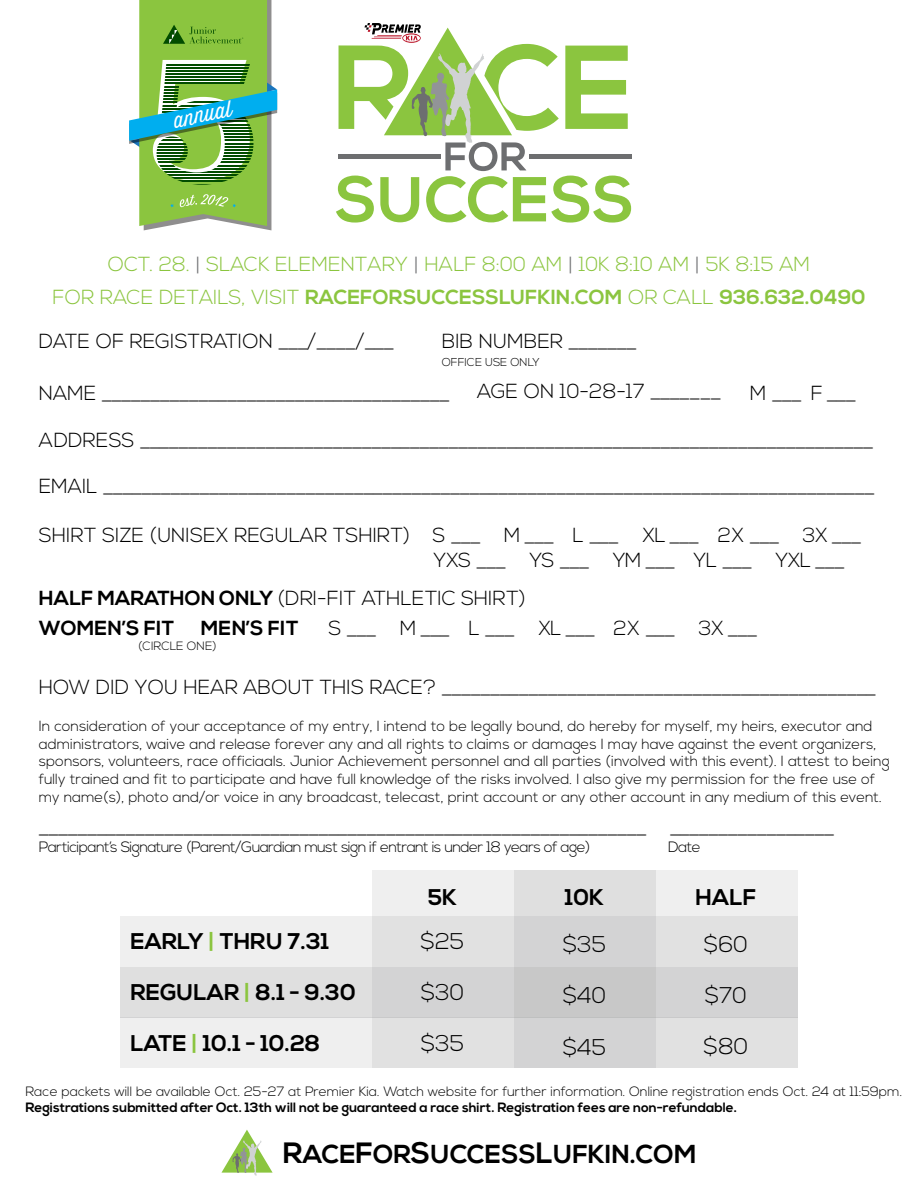
<style>
.page{position:relative;width:918px;height:1188px;background:#fff}
.page>*{position:absolute;margin:0;border:0;box-sizing:border-box;transform-origin:0 0}
.t1{font:700 25.95px "Nexa";color:#000}
.t2{font:700 22.65px "Nexa";color:#000}
.t3{font:300 22.65px "Nexa";color:#000}
.t4{font:300 22.05px "Thirsty Script";color:#fff}
.t5{font:300 20.4px/24.5px "Nexa";color:#000}
.t6{font:700 20.4px/44.2px "Nexa";color:#8bc53f}
.t7{font:300 20.4px "Nexa";color:#8bc53f}
.t8{font:700 20.4px "Nexa";letter-spacing:.01em;color:#000}
.t9{font:300 15px "Nexa";letter-spacing:-.04em;color:#000}
.t10{font:300 14.7px/17.7px "Nexa";color:#000}
.t11{font:300 13.5px "Nexa";color:#000}
.t12{font:700 13.5px "Nexa";color:#000}
.t13{font:300 12px "Nexa";color:#000}
.t14{font:300 11.4px "Nexa";color:#000}
.s1{color:#6d6e70}
.s2{font-weight:300}
.s3{font-weight:300;color:#000}
.s4{font-weight:700}
.s5{color:#8bc53f}
.s6{font-size:29.4px}
</style>
<div class="page">
<div style="left:372px;top:871px;width:141px;height:197px;background:#efefef"></div>
<div style="left:514px;top:871px;width:142px;height:197px;background:#dfdfdf"></div>
<div style="left:656px;top:871px;width:142px;height:197px;background:#efefef"></div>
<div style="left:120px;top:916px;width:678px;height:51px;background:linear-gradient(to right,#f0f0f0,#d6d6d7)"></div>
<div style="left:120px;top:967px;width:678px;height:51px;background:#d3d3d4"></div>
<div style="left:120px;top:1018px;width:678px;height:50px;background:linear-gradient(to right,#f0f0f0,#d6d6d7)"></div>
<svg style="left:222px;top:1130px;width:51px;height:46px"></svg>
<svg style="left:336px;top:23px;width:295px;height:200px"></svg>
<svg style="left:129px;top:0;width:148px;height:230px"></svg>
<p class="t4" style="left:171px;top:104px;width:60px;rotate:-11deg">annual</p>
<p class="t7" style="left:108px;top:253px;width:704px">OCT. 28. <span class="s1">|</span> SLACK ELEMENTARY <span class="s1">|</span> HALF 8:00 AM <span class="s1">|</span> 10K 8:10 AM <span class="s1">|</span> 5K 8:15 AM</p>
<p class="t6" style="left:39px;top:275px;width:828px;text-indent:14px"><span class="s2">FOR RACE DETAILS, VISIT</span> RACEFORSUCCESSLUFKIN.COM <span class="s2">OR CALL</span> 936.632.0490<br><span class="s3">DATE OF REGISTRATION ___/____/___</span></p>
<p class="t5" style="left:477px;top:380px;width:246px">AGE ON 10-28-17 _______</p>
<p class="t5" style="left:750px;top:381px;width:108px">M ___ F ___</p>
<p class="t5" style="left:442px;top:330px;width:197px">BIB NUMBER _______</p>
<p class="t14" style="left:442px;top:355px;width:100px">OFFICE USE ONLY</p>
<p class="t5" style="left:39px;top:381px;width:412px">NAME ____________________________________</p>
<p class="t5" style="left:39px;top:429px;width:836px">ADDRESS ____________________________________________________________________________</p>
<p class="t5" style="left:39px;top:475px;width:838px">EMAIL ________________________________________________________________________________</p>
<p class="t5" style="left:434px;top:524px;width:430px;text-indent:-395px">SHIRT SIZE (UNISEX REGULAR TSHIRT) S ___ M ___ L ___ XL ___ 2X ___ 3X ___<br>YXS ___ YS ___ YM ___ YL ___ YXL ___</p>
<p class="t5" style="left:39px;top:587px;width:489px"><span class="s4">HALF MARATHON ONLY</span> (DRI-FIT ATHLETIC SHIRT)</p>
<p class="t8" style="left:39px;top:616px;width:137px">WOMEN’S FIT</p>
<p class="t8" style="left:201px;top:616px;width:99px">MEN’S FIT</p>
<p class="t5" style="left:328px;top:616px;width:431px">S ___ M ___ L ___ XL ___ 2X ___ 3X ___</p>
<p class="t13" style="left:138px;top:638px;width:80px">(CIRCLE ONE)</p>
<p class="t5" style="left:39px;top:675px;width:839px">HOW DID YOU HEAR ABOUT THIS RACE? _____________________________________________</p>
<p class="t10" style="left:39px;top:718px;width:852px">In consideration of your acceptance of my entry, I intend to be legally bound, do hereby for myself, my heirs, executor and administrators, waive and release forever any and all rights to claims or damages I may have against the event organizers, sponsors, volunteers, race officiaals. Junior Achievement personnel and all parties (involved with this event). I attest to being fully trained and fit to participate and have full knowledge of the risks involved. I also give my permission for the free use of my name(s), photo and/or voice in any broadcast, telecast, print account or any other account in any medium of this event.</p>
<p class="t5" style="left:39px;top:816px;width:797px">_______________________________________________________________ _________________</p>
<p class="t9" style="left:39px;top:838px;width:553px">Participant’s Signature (Parent/Guardian must sign if entrant is under 18 years of age)</p>
<p class="t9" style="left:668px;top:838px;width:34px">Date</p>
<p class="t2" style="left:428px;top:884px;width:31px">5K</p>
<p class="t2" style="left:565px;top:884px;width:41px">10K</p>
<p class="t2" style="left:695px;top:884px;width:62px">HALF</p>
<p class="t2" style="left:131px;top:928px;width:200px">EARLY <span class="s5">|</span> THRU 7.31</p>
<p class="t3" style="left:421px;top:928px;width:45px">$25</p>
<p class="t3" style="left:421px;top:979px;width:45px">$30</p>
<p class="t3" style="left:421px;top:1031px;width:45px">$35</p>
<p class="t2" style="left:131px;top:979px;width:227px">REGULAR <span class="s5">|</span> 8.1 - 9.30</p>
<p class="t2" style="left:131px;top:1030px;width:191px">LATE <span class="s5">|</span> 10.1 - 10.28</p>
<p class="t3" style="left:563px;top:931px;width:45px">$35</p>
<p class="t3" style="left:563px;top:982px;width:45px">$40</p>
<p class="t3" style="left:563px;top:1034px;width:45px">$45</p>
<p class="t3" style="left:704px;top:931px;width:46px">$60</p>
<p class="t3" style="left:705px;top:982px;width:44px">$70</p>
<p class="t3" style="left:704px;top:1034px;width:46px">$80</p>
<p class="t11" style="left:26px;top:1083px;width:878px">Race packets will be available Oct. 25-27 at Premier Kia. Watch website for further information. Online registration ends Oct. 24 at 11:59pm.</p>
<p class="t12" style="left:26px;top:1100px;width:713px">Registrations submitted after Oct. 13th will not be guaranteed a race shirt. Registration fees are non-refundable.</p>
<p class="t1" style="left:283px;top:1139px;width:415px"><span class="s6">R</span>ACE<span class="s6">F</span>OR<span class="s6">S</span>UCCESS<span class="s6">L</span>UFKIN.COM</p>
</div>
